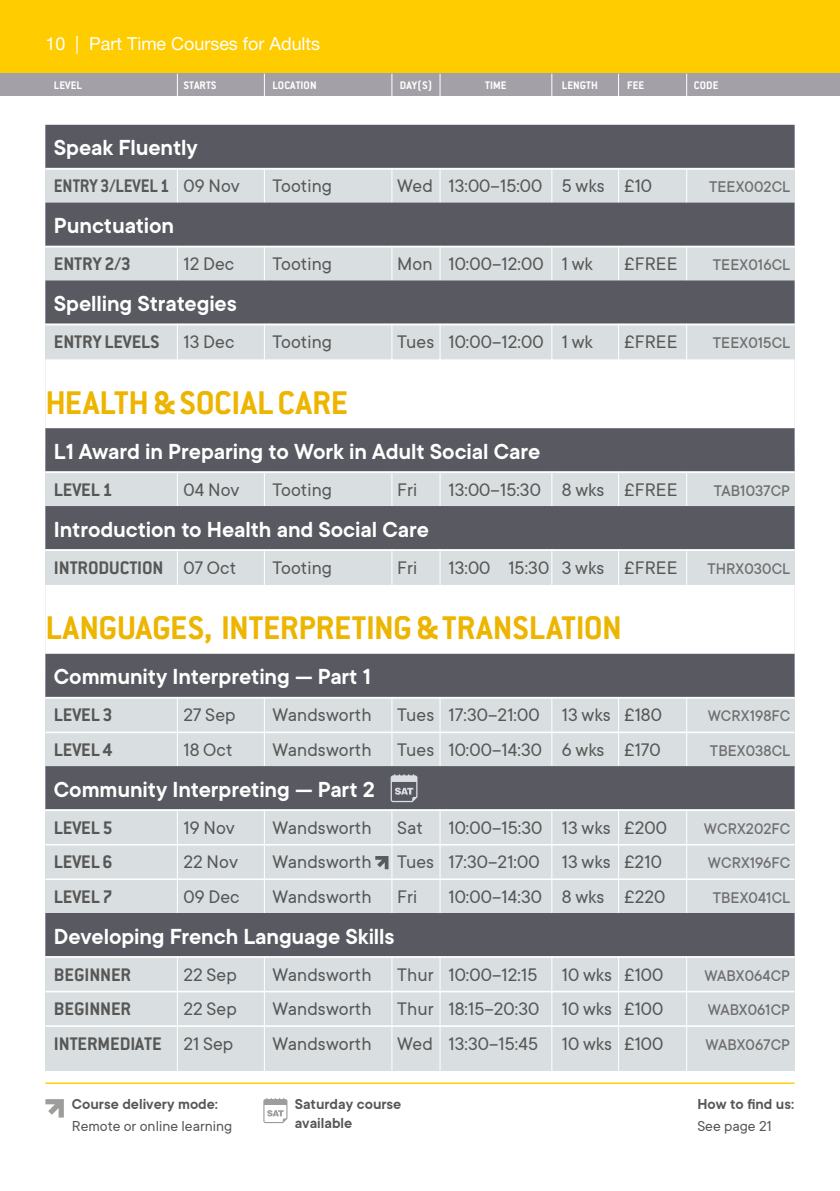
<style>
.page{position:relative;width:840px;height:1191px;background:#fff}
.page>*{position:absolute;margin:0;border:0;box-sizing:border-box;transform-origin:0 0}
.Headline{font:700 36px "Conduit ITC Std";letter-spacing:-.005em;color:#edb500}
.Course_Title__W{font:600 24px "TT Commons";letter-spacing:-.005em;color:#fff}
.Instance{font:20px "TT Commons";letter-spacing:.005em;color:#575756}
.Instance-2{font:700 20px "Conduit ITC Std";letter-spacing:-.005em;color:#575756}
.Instance-3{font:700 20px "Conduit ITC Std";letter-spacing:-.005em;color:#575756;scale:.92 1}
.t1{font:18px "Helvetica Neue LT Std";color:#fff}
.Instance-4{font:500 17px "TT Commons";letter-spacing:.005em;color:#706f6f}
.t2{font:600 15.8px/19px "TT Commons";color:#575756}
.t3{font:15.8px "TT Commons";color:#575756}
.t4{font:700 12px "Conduit ITC Std";letter-spacing:.005em;color:#fff}
.s1{font-family:"TT Commons";font-weight:400}
</style>
<div class="page">
<div style="left:45px;top:125px;width:749px;height:958px;background:#d9dfe1"></div>
<hr style="left:685px;top:125px;width:1px;height:957px;background:#fff">
<hr style="left:177px;top:125px;width:1px;height:957px;background:#fff">
<hr style="left:264px;top:125px;width:1px;height:957px;background:#fff">
<hr style="left:391px;top:125px;width:1px;height:957px;background:#fff">
<hr style="left:439px;top:125px;width:1px;height:957px;background:#fff">
<hr style="left:551px;top:125px;width:1px;height:957px;background:#fff">
<hr style="left:617px;top:125px;width:1px;height:957px;background:#fff">
<hr style="left:839px;top:0;width:1px;height:74px;background:#fc0">
<div style="left:0;top:0;width:839px;height:74px;background:#fc0"></div>
<div style="left:45px;top:125px;width:749px;height:43px;background:#585961"></div>
<hr style="left:45px;top:168px;width:749px;height:2px;background:#fff">
<div style="left:45px;top:203px;width:749px;height:43px;background:#585961"></div>
<hr style="left:45px;top:246px;width:749px;height:1px;background:#fff">
<div style="left:45px;top:280px;width:749px;height:43px;background:#585961"></div>
<hr style="left:45px;top:324px;width:749px;height:1px;background:#fff">
<div style="left:45px;top:359px;width:749px;height:94px;background:#fff"></div>
<div style="left:45px;top:428px;width:749px;height:43px;background:#585961"></div>
<hr style="left:45px;top:471px;width:749px;height:2px;background:#fff">
<div style="left:45px;top:506px;width:749px;height:43px;background:#585961"></div>
<hr style="left:45px;top:549px;width:749px;height:2px;background:#fff">
<div style="left:45px;top:585px;width:749px;height:94px;background:#fff"></div>
<div style="left:45px;top:654px;width:749px;height:43px;background:#585961"></div>
<hr style="left:45px;top:697px;width:749px;height:1px;background:#fff">
<hr style="left:45px;top:731px;width:749px;height:2px;background:#fff">
<div style="left:45px;top:766px;width:749px;height:43px;background:#585961"></div>
<hr style="left:45px;top:809px;width:749px;height:2px;background:#fff">
<hr style="left:45px;top:844px;width:749px;height:1px;background:#fff">
<hr style="left:45px;top:878px;width:749px;height:2px;background:#fff">
<div style="left:45px;top:913px;width:749px;height:43px;background:#585961"></div>
<hr style="left:45px;top:956px;width:749px;height:2px;background:#fff">
<hr style="left:45px;top:990px;width:749px;height:2px;background:#fff">
<hr style="left:45px;top:1025px;width:749px;height:2px;background:#fff">
<svg style="left:390px;top:774px;width:27px;height:28px"></svg>
<svg style="left:375px;top:856px;width:13px;height:13px"></svg>
<div style="left:34px;top:1071px;width:773px;height:120px;background:#fff"></div>
<svg style="left:839px;top:74px;width:1px;height:22px"></svg>
<div style="left:0;top:74px;width:839px;height:22px;background:#a3a1a7"></div>
<hr style="left:45px;top:1082px;width:749px;height:2px;background:#fc0">
<svg style="left:45px;top:1099px;width:19px;height:18px"></svg>
<svg style="left:263px;top:1098px;width:24px;height:25px"></svg>
<svg style="left:177px;top:74px;width:1px;height:22px"></svg>
<svg style="left:264px;top:74px;width:1px;height:22px"></svg>
<svg style="left:391px;top:74px;width:1px;height:22px"></svg>
<svg style="left:439px;top:74px;width:1px;height:22px"></svg>
<svg style="left:551px;top:74px;width:1px;height:22px"></svg>
<p class="t1" style="left:45px;top:33px;width:276px">10 | Part Time Courses for Adults</p>
<p class="t4" style="left:54px;top:78px;width:30px">LEVEL</p>
<p class="t4" style="left:183px;top:78px;width:34px">STARTS</p>
<p class="t4" style="left:272px;top:78px;width:46px">LOCATION</p>
<p class="t4" style="left:399px;top:78px;width:34px">DAY(S)</p>
<p class="t4" style="left:485px;top:78px;width:23px">TIME</p>
<p class="t4" style="left:561px;top:78px;width:38px">LENGTH</p>
<p class="t4" style="left:626px;top:78px;width:19px">FEE</p>
<p class="t4" style="left:693px;top:78px;width:26px">CODE</p>
<p class="Course_Title__W" style="left:54px;top:132px;width:145px">Speak Fluently</p>
<p class="Instance-3" style="left:54px;top:174px;width:203px">ENTRY 3/LEVEL 1 <span class="s1">09 Nov</span></p>
<p class="Instance" style="left:272px;top:174px;width:61px">Tooting</p>
<p class="Instance" style="left:397px;top:174px;width:256px">Wed 13:00–15:00 5 wks £10</p>
<p class="Instance-4" style="left:708px;top:176px;width:83px">TEEX002CL</p>
<p class="Course_Title__W" style="left:54px;top:210px;width:122px">Punctuation</p>
<p class="Instance-2" style="left:54px;top:252px;width:79px">ENTRY 2/3</p>
<p class="Instance" style="left:183px;top:251px;width:52px">12 Dec</p>
<p class="Instance" style="left:272px;top:251px;width:61px">Tooting</p>
<p class="Instance" style="left:397px;top:251px;width:197px">Mon 10:00–12:00 1 wk</p>
<p class="Instance" style="left:623px;top:251px;width:55px">£FREE</p>
<p class="Instance-4" style="left:712px;top:254px;width:79px">TEEX016CL</p>
<p class="Course_Title__W" style="left:54px;top:288px;width:184px">Spelling Strategies</p>
<p class="Instance-2" style="left:54px;top:330px;width:182px">ENTRY LEVELS <span class="s1">13 Dec</span></p>
<p class="Instance" style="left:272px;top:329px;width:61px">Tooting</p>
<p class="Instance" style="left:397px;top:329px;width:197px">Tues 10:00–12:00 1 wk</p>
<p class="Instance" style="left:623px;top:329px;width:55px">£FREE</p>
<p class="Instance-4" style="left:712px;top:332px;width:79px">TEEX015CL</p>
<p class="Headline" style="left:45px;top:381px;width:304px">HEALTH &amp; SOCIAL CARE</p>
<p class="Course_Title__W" style="left:54px;top:436px;width:487px">L1 Award in Preparing to Work in Adult Social Care</p>
<p class="Instance-2" style="left:54px;top:477px;width:60px">LEVEL 1</p>
<p class="Instance" style="left:183px;top:477px;width:58px">04 Nov</p>
<p class="Instance" style="left:272px;top:477px;width:61px">Tooting</p>
<p class="Instance" style="left:397px;top:477px;width:21px">Fri</p>
<p class="Instance" style="left:448px;top:477px;width:231px">13:00–15:30 8 wks £FREE</p>
<p class="Instance-4" style="left:713px;top:480px;width:78px">TAB1037CP</p>
<p class="Course_Title__W" style="left:54px;top:514px;width:376px">Introduction to Health and Social Care</p>
<p class="Instance-2" style="left:54px;top:555px;width:184px">INTRODUCTION <span class="s1">07 Oct</span></p>
<p class="Instance" style="left:272px;top:555px;width:61px">Tooting</p>
<p class="Instance" style="left:397px;top:555px;width:21px">Fri</p>
<p class="Instance" style="left:448px;top:555px;width:231px">13:00 15:30 3 wks £FREE</p>
<p class="Instance-4" style="left:707px;top:557px;width:84px">THRX030CL</p>
<p class="Headline" style="left:45px;top:606px;width:577px">LANGUAGES, INTERPRETING &amp; TRANSLATION</p>
<p class="Course_Title__W" style="left:54px;top:661px;width:318px">Community Interpreting — Part 1</p>
<p class="Instance-2" style="left:54px;top:703px;width:60px">LEVEL 3</p>
<p class="Instance" style="left:183px;top:702px;width:53px">27 Sep</p>
<p class="Instance" style="left:272px;top:702px;width:101px">Wandsworth</p>
<p class="Instance" style="left:397px;top:702px;width:266px">Tues 17:30–21:00 13 wks £180</p>
<p class="Instance-4" style="left:707px;top:705px;width:84px">WCRX198FC</p>
<p class="Instance-2" style="left:54px;top:737px;width:60px">LEVEL 4</p>
<p class="Instance" style="left:183px;top:737px;width:50px">18 Oct</p>
<p class="Instance" style="left:272px;top:737px;width:101px">Wandsworth</p>
<p class="Instance" style="left:397px;top:737px;width:265px">Tues 10:00–14:30 6 wks £170</p>
<p class="Instance-4" style="left:709px;top:740px;width:82px">TBEX038CL</p>
<p class="Course_Title__W" style="left:54px;top:774px;width:322px">Community Interpreting — Part 2</p>
<p class="Instance-2" style="left:54px;top:815px;width:60px">LEVEL 5</p>
<p class="Instance" style="left:183px;top:815px;width:53px">19 Nov</p>
<p class="Instance" style="left:272px;top:815px;width:101px">Wandsworth</p>
<p class="Instance" style="left:397px;top:815px;width:27px">Sat</p>
<p class="Instance" style="left:448px;top:815px;width:220px">10:00–15:30 13 wks £200</p>
<p class="Instance-4" style="left:703px;top:817px;width:88px">WCRX202FC</p>
<p class="Instance-2" style="left:54px;top:850px;width:60px">LEVEL 6</p>
<p class="Instance" style="left:183px;top:849px;width:56px">22 Nov</p>
<p class="Instance" style="left:272px;top:849px;width:101px">Wandsworth</p>
<p class="Instance" style="left:397px;top:849px;width:266px">Tues 17:30–21:00 13 wks £210</p>
<p class="Instance-4" style="left:707px;top:852px;width:84px">WCRX196FC</p>
<p class="Instance-2" style="left:54px;top:884px;width:60px">LEVEL 7</p>
<p class="Instance" style="left:183px;top:884px;width:58px">09 Dec</p>
<p class="Instance" style="left:272px;top:884px;width:101px">Wandsworth</p>
<p class="Instance" style="left:397px;top:884px;width:21px">Fri</p>
<p class="Instance" style="left:448px;top:884px;width:218px">10:00–14:30 8 wks £220</p>
<p class="Instance-4" style="left:712px;top:886px;width:79px">TBEX041CL</p>
<p class="Course_Title__W" style="left:54px;top:920px;width:342px">Developing French Language Skills</p>
<p class="Instance-2" style="left:54px;top:962px;width:79px">BEGINNER</p>
<p class="Instance" style="left:183px;top:962px;width:55px">22 Sep</p>
<p class="Instance" style="left:272px;top:962px;width:101px">Wandsworth</p>
<p class="Instance" style="left:397px;top:962px;width:267px">Thur 10:00–12:15 10 wks £100</p>
<p class="Instance-4" style="left:704px;top:964px;width:87px">WABX064CP</p>
<p class="Instance-2" style="left:54px;top:996px;width:79px">BEGINNER</p>
<p class="Instance" style="left:183px;top:996px;width:55px">22 Sep</p>
<p class="Instance" style="left:272px;top:996px;width:101px">Wandsworth</p>
<p class="Instance" style="left:397px;top:996px;width:267px">Thur 18:15–20:30 10 wks £100</p>
<p class="Instance-4" style="left:707px;top:999px;width:84px">WABX061CP</p>
<p class="Instance-2" style="left:54px;top:1031px;width:181px">INTERMEDIATE <span class="s1">21 Sep</span></p>
<p class="Instance" style="left:272px;top:1031px;width:101px">Wandsworth</p>
<p class="Instance" style="left:397px;top:1031px;width:267px">Wed 13:30–15:45 10 wks £100</p>
<p class="Instance-4" style="left:705px;top:1033px;width:86px">WABX067CP</p>
<p class="t2" style="left:72px;top:1094px;width:148px">Course delivery mode:</p>
<p class="t3" style="left:72px;top:1115px;width:162px">Remote or online learning</p>
<p class="t2" style="left:295px;top:1094px;width:108px">Saturday course available</p>
<p class="t2" style="left:697px;top:1094px;width:98px">How to find us:</p>
<p class="t3" style="left:697px;top:1115px;width:76px">See page 21</p>
</div>
